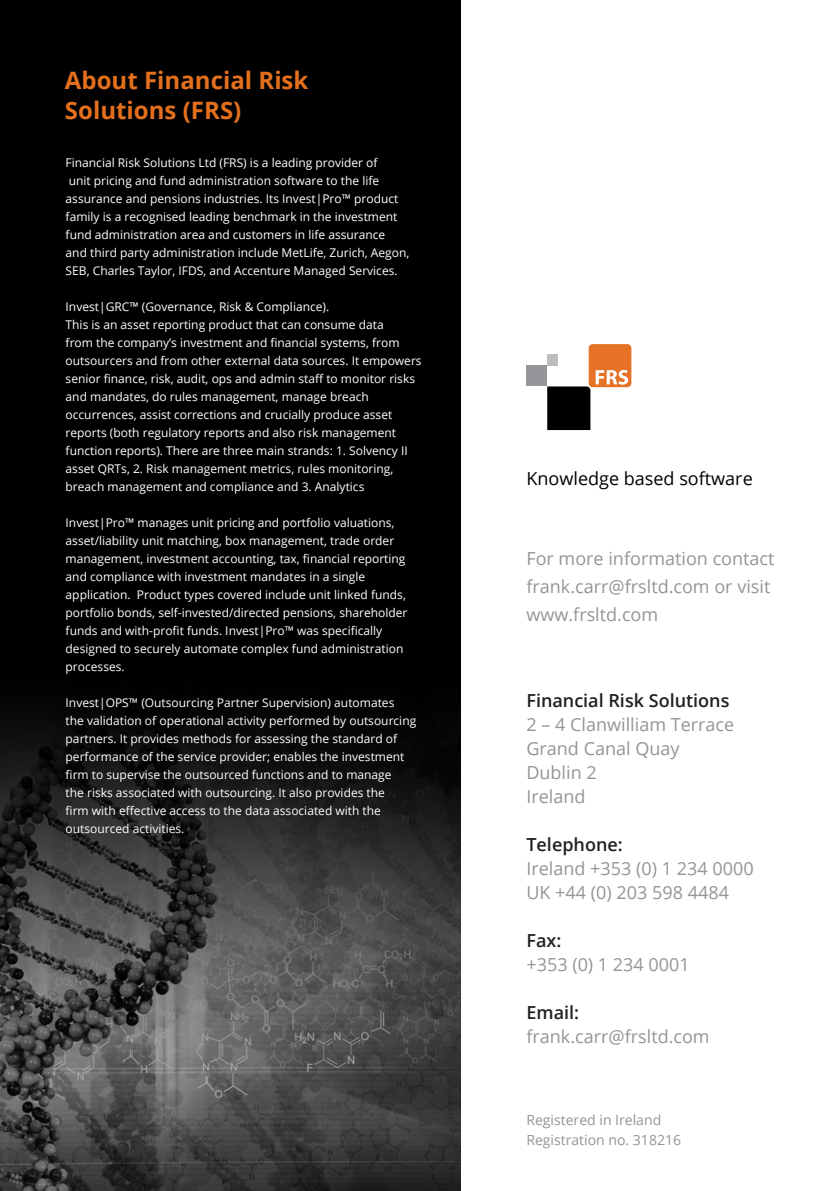
<style>
.page{position:relative;width:840px;height:1191px;background:#fff}
.page>*{position:absolute;margin:0;border:0;box-sizing:border-box;transform-origin:0 0}
.t1{font:700 24px/30px "Open Sans";color:#e4701e}
.t2{font:18px/24px "Open Sans";color:#939598}
.t3{font:600 18px "Open Sans";color:#231f20}
.t4{font:18px "Open Sans";color:#000}
.t5{font:14px/20px "Open Sans";color:#939598}
.t6{font:12px/18px "Open Sans";color:#fff}
</style>
<div class="page">
<div style="left:0;top:0;width:460px;height:1191px;background:#000"></div>
<img style="left:0;top:716px;width:460px;height:475px">
<div style="left:588px;top:344px;width:43px;height:43px;background:#e67225;border-radius:4px"></div>
<svg style="left:547px;top:370px;width:80px;height:60px"></svg>
<div style="left:526px;top:365px;width:21px;height:21px;background:#949699"></div>
<div style="left:547px;top:354px;width:11px;height:11px;background:#bdbdc0"></div>
<h1 class="t1" style="left:65px;top:65px;width:245px">About Financial Risk<br>Solutions (FRS)</h1>
<p class="t6" style="left:66px;top:153px;width:345px">Financial Risk Solutions Ltd (FRS) is a leading provider of<br>unit pricing and fund administration software to the life assurance and pensions industries. Its Invest|Pro™ product family is a recognised leading benchmark in the investment fund administration area and customers in life assurance and third party administration include MetLife, Zurich, Aegon, SEB, Charles Taylor, IFDS, and Accenture Managed Services.</p>
<p class="t6" style="left:66px;top:297px;width:357px">Invest|GRC™ (Governance, Risk &amp; Compliance).<br>This is an asset reporting product that can consume data<br>from the company’s investment and financial systems, from outsourcers and from other external data sources. It empowers senior finance, risk, audit, ops and admin staff to monitor risks and mandates, do rules management, manage breach occurrences, assist corrections and crucially produce asset reports (both regulatory reports and also risk management function reports). There are three main strands: 1. Solvency II asset QRTs, 2. Risk management metrics, rules monitoring, breach management and compliance and 3. Analytics</p>
<p class="t6" style="left:66px;top:513px;width:343px">Invest|Pro™ manages unit pricing and portfolio valuations, asset/liability unit matching, box management, trade order management, investment accounting, tax, financial reporting and compliance with investment mandates in a single application. Product types covered include unit linked funds, portfolio bonds, self-invested/directed pensions, shareholder funds and with-profit funds. Invest|Pro™ was specifically designed to securely automate complex fund administration processes.</p>
<p class="t6" style="left:66px;top:693px;width:352px">Invest|OPS™ (Outsourcing Partner Supervision) automates<br>the validation of operational activity performed by outsourcing partners. It provides methods for assessing the standard of performance of the service provider; enables the investment firm to supervise the outsourced functions and to manage<br>the risks associated with outsourcing. It also provides the<br>firm with effective access to the data associated with the outsourced activities.</p>
<h2 class="t4" style="left:526px;top:465px;width:228px">Knowledge based software</h2>
<h2 class="t2" style="left:526px;top:544px;width:249px;line-height:28px">For more information contact frank.carr@frsltd.com or visit www.frsltd.com</h2>
<h2 class="t3" style="left:526px;top:688px;width:204px">Financial Risk Solutions</h2>
<h2 class="t2" style="left:526px;top:712px;width:209px">2 – 4 Clanwilliam Terrace<br>Grand Canal Quay<br>Dublin 2<br>Ireland</h2>
<h2 class="t3" style="left:526px;top:832px;width:98px">Telephone:</h2>
<h2 class="t2" style="left:526px;top:856px;width:229px">Ireland +353 (0) 1 234 0000<br>UK +44 (0) 203 598 4484</h2>
<h2 class="t3" style="left:526px;top:928px;width:36px">Fax:</h2>
<h2 class="t2" style="left:526px;top:952px;width:165px">+353 (0) 1 234 0001</h2>
<h2 class="t3" style="left:526px;top:1000px;width:54px">Email:</h2>
<h2 class="t2" style="left:526px;top:1024px;width:185px">frank.carr@frsltd.com</h2>
<p class="t5" style="left:526px;top:1109px;width:156px">Registered in Ireland<br>Registration no. 318216</p>
</div>
